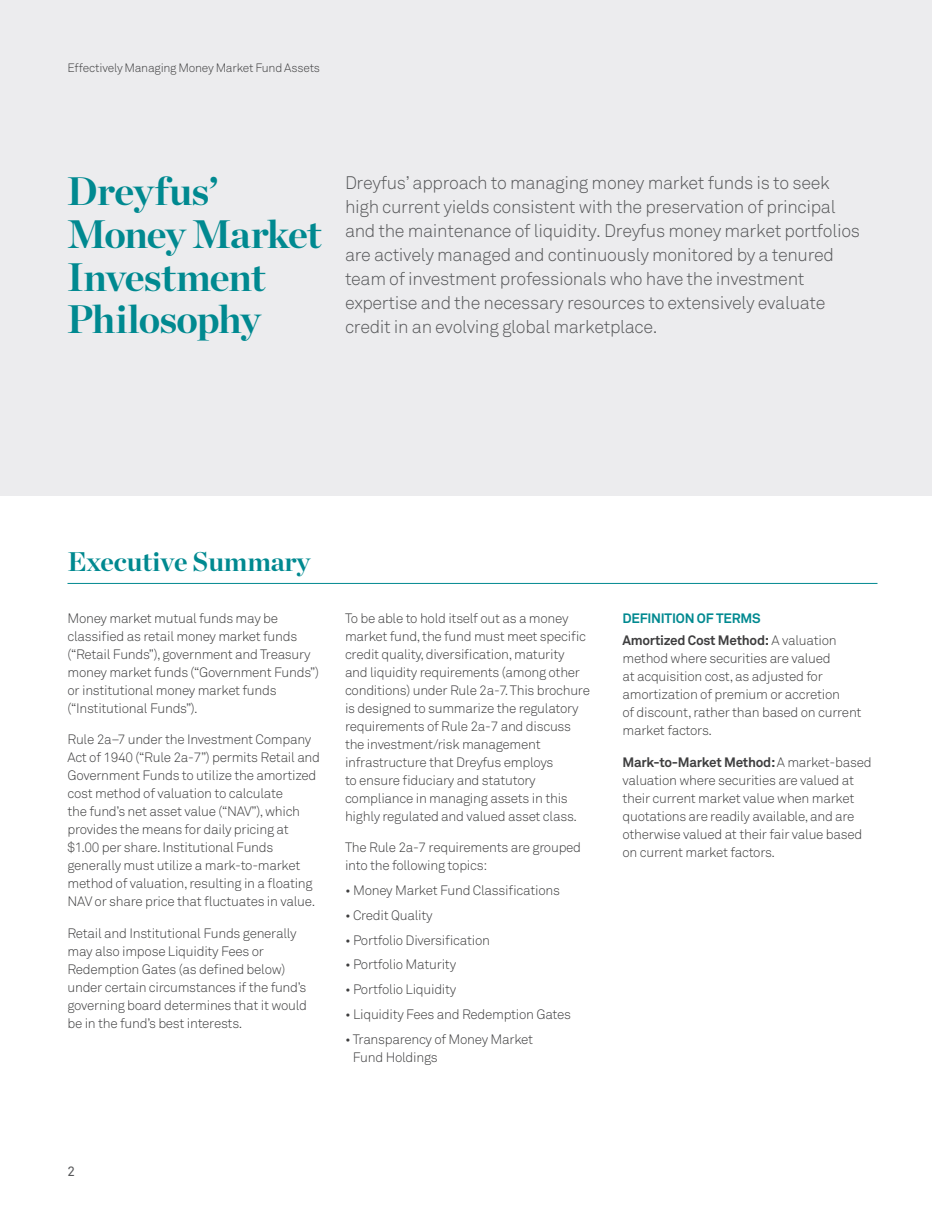
<style>
.page{position:relative;width:945px;height:1215px;background:#fff}
.page>*{position:absolute;margin:0;border:0;box-sizing:border-box;transform-origin:0 0}
.Intro_Headline{font:700 39.75px/42.8px "Chronicle Display";letter-spacing:-.025em;color:#008990}
.Section_Title{font:700 27px "Chronicle Display";letter-spacing:-.005em;color:#008990}
.Intro{font:18px/24px "Akkurat Light Pro";letter-spacing:-.02em;color:#57585a}
.Body{font:13.5px/18px "Akkurat Light Pro";letter-spacing:-.02em;color:#3e3e3f}
.Body_First{font:13.5px/18px "Akkurat Light Pro";letter-spacing:-.02em;color:#3e3e3f}
.Bullet{font:13.5px/18px "Akkurat Light Pro";letter-spacing:-.02em;color:#3e3e3f}
.Subhead_1{font:700 13.5px "Akkurat Pro";letter-spacing:-.015em;color:#008990}
.t1{font:13.5px "Akkurat Pro";color:#57585a}
.Eyebrow{font:12px "Akkurat Light Pro";letter-spacing:-.02em;color:#3e3e3f}
.s1{font-family:"Akkurat Pro";font-weight:700}
</style>
<div class="page">
<div style="left:0;top:0;width:932px;height:495px;background:#ececee"></div>
<hr style="left:68px;top:583px;width:810px;height:1px;background:#008990">
<p class="Eyebrow" style="left:68px;top:61px;width:254px">Effectively Managing Money Market Fund Assets</p>
<p class="Intro_Headline" style="left:67px;top:167px;width:256px">Dreyfus’<br>Money Market<br>Investment<br>Philosophy</p>
<p class="Intro" style="left:345px;top:171px;width:517px">Dreyfus’ approach to managing money market funds is to seek high current yields consistent with the preservation of principal and the maintenance of liquidity. Dreyfus money market portfolios are actively managed and continuously monitored by a tenured team of investment professionals who have the investment expertise and the necessary resources to extensively evaluate credit in an evolving global marketplace.</p>
<p class="Section_Title" style="left:68px;top:540px;width:244px">Executive Summary</p>
<p class="Body_First" style="left:68px;top:610px;width:253px">Money market mutual funds may be classified as retail money market funds (“Retail Funds”), government and Treasury money market funds (“Government Funds”) or institutional money market funds (“Institutional Funds”).</p>
<p class="Body" style="left:68px;top:731px;width:254px">Rule 2a–7 under the Investment Company Act of 1940 (“Rule 2a-7”) permits Retail and Government Funds to utilize the amortized cost method of valuation to calculate<br>the fund’s net asset value (“NAV”), which provides the means for daily pricing at $1.00 per share. Institutional Funds generally must utilize a mark-to-market method of valuation, resulting in a floating NAV or share price that fluctuates in value.</p>
<p class="Body" style="left:68px;top:925px;width:241px">Retail and Institutional Funds generally may also impose Liquidity Fees or Redemption Gates (as defined below) under certain circumstances if the fund’s governing board determines that it would be in the fund’s best interests.</p>
<p class="Body" style="left:345px;top:610px;width:246px">To be able to hold itself out as a money market fund, the fund must meet specific credit quality, diversification, maturity and liquidity requirements (among other conditions) under Rule 2a-7. This brochure is designed to summarize the regulatory requirements of Rule 2a-7 and discuss the investment/risk management infrastructure that Dreyfus employs<br>to ensure fiduciary and statutory compliance in managing assets in this highly regulated and valued asset class.</p>
<p class="Body" style="left:345px;top:839px;width:238px">The Rule 2a-7 requirements are grouped into the following topics:</p>
<p class="Bullet" style="left:345px;top:882px;width:216px">• Money Market Fund Classifications</p>
<p class="Bullet" style="left:345px;top:907px;width:89px">• Credit Quality</p>
<p class="Bullet" style="left:345px;top:931px;width:147px">• Portfolio Diversification</p>
<p class="Bullet" style="left:345px;top:956px;width:113px">• Portfolio Maturity</p>
<p class="Bullet" style="left:345px;top:981px;width:113px">• Portfolio Liquidity</p>
<p class="Bullet" style="left:345px;top:1006px;width:228px">• Liquidity Fees and Redemption Gates</p>
<p class="Bullet" style="left:353px;top:1030px;width:182px;text-indent:-8px">• Transparency of Money Market<br>Fund Holdings</p>
<p class="Subhead_1" style="left:622px;top:610px;width:140px">DEFINITION OF TERMS</p>
<p class="Body_First" style="left:622px;top:632px;width:241px"><span class="s1">Amortized Cost Method:</span> A valuation method where securities are valued<br>at acquisition cost, as adjusted for amortization of premium or accretion<br>of discount, rather than based on current market factors.</p>
<p class="Body" style="left:622px;top:754px;width:251px"><span class="s1">Mark-to-Market Method:</span> A market-based valuation where securities are valued at their current market value when market quotations are readily available, and are otherwise valued at their fair value based on current market factors.</p>
<p class="t1" style="left:68px;top:1163px;width:9px">2</p>
</div>
